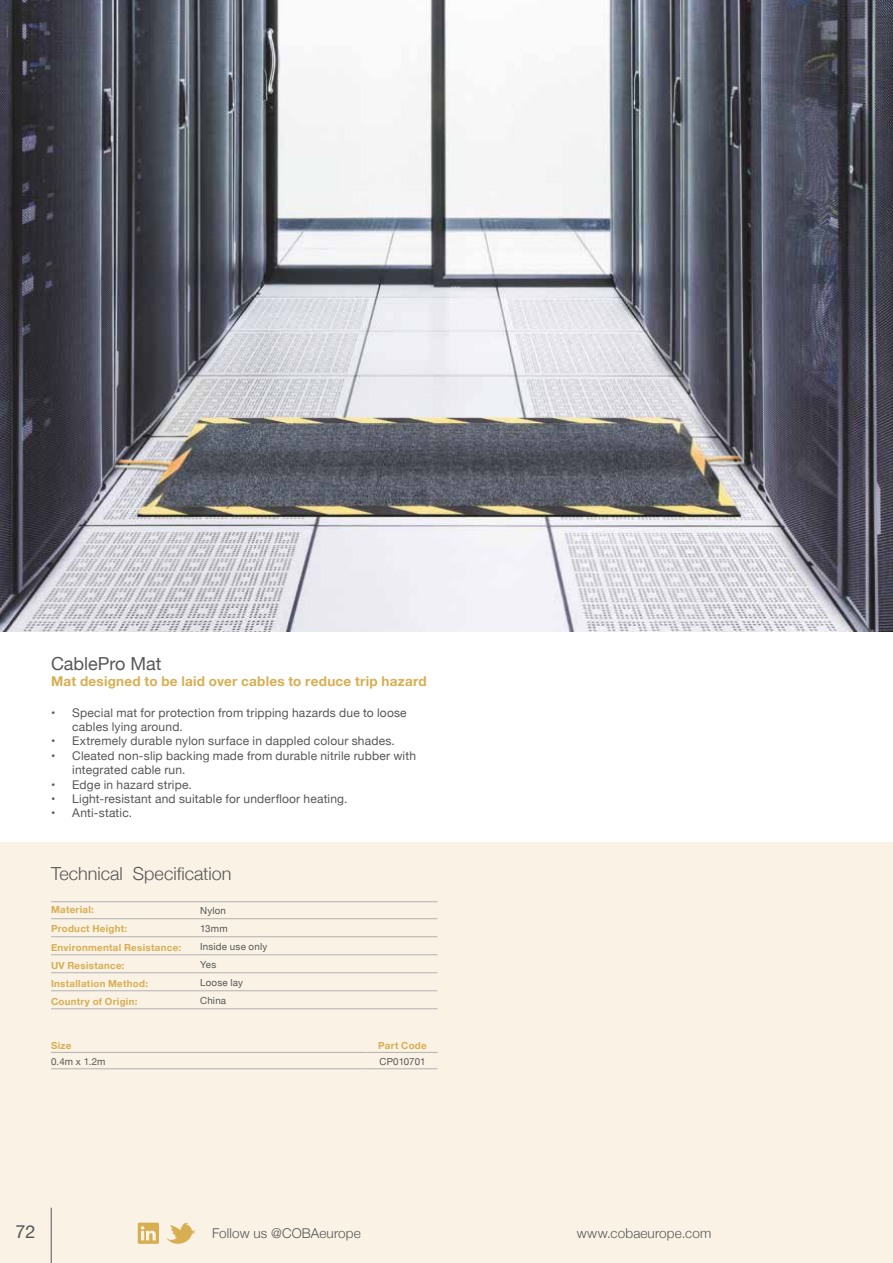
<style>
.page{position:relative;width:893px;height:1263px;background:#fff}
.page>*{position:absolute;margin:0;border:0;box-sizing:border-box;transform-origin:0 0}
.t1{font:300 18px "Helvetica Neue";color:#575756}
.t2{font:18px "Helvetica Neue";color:#575756}
.t3{font:700 13.5px "Helvetica Neue";letter-spacing:.02em;color:#d7ae51}
.t4{font:300 13.5px "Helvetica Neue";letter-spacing:.01em;color:#575756}
.t5{font:12px/14.4px "Helvetica Neue";letter-spacing:.015em;color:#575756}
.t6{font:700 9.75px "Helvetica Neue";letter-spacing:.03em;color:#d7ae51}
.t7{font:9.75px "Helvetica Neue";letter-spacing:.02em;color:#575756}
.t8{font:9.75px "Helvetica Neue";letter-spacing:-.005em;color:#575756}
</style>
<div class="page">
<div style="left:0;top:842px;width:893px;height:421px;background:#f9f2e5"></div>
<img style="left:0;top:0;width:893px;height:631px">
<hr style="left:51px;top:901px;width:149px;height:1px;background:#b3b2b2">
<hr style="left:200px;top:901px;width:237px;height:1px;background:#b3b2b2">
<hr style="left:51px;top:918px;width:149px;height:1px;background:#b3b2b2">
<hr style="left:200px;top:918px;width:237px;height:1px;background:#b3b2b2">
<hr style="left:51px;top:936px;width:149px;height:1px;background:#b3b2b2">
<hr style="left:200px;top:936px;width:237px;height:1px;background:#b3b2b2">
<hr style="left:51px;top:954px;width:149px;height:1px;background:#b3b2b2">
<hr style="left:200px;top:954px;width:237px;height:1px;background:#b3b2b2">
<hr style="left:51px;top:972px;width:149px;height:1px;background:#b3b2b2">
<hr style="left:200px;top:972px;width:237px;height:1px;background:#b3b2b2">
<hr style="left:51px;top:990px;width:149px;height:1px;background:#b3b2b2">
<hr style="left:200px;top:990px;width:237px;height:1px;background:#b3b2b2">
<hr style="left:51px;top:1008px;width:149px;height:1px;background:#b3b2b2">
<hr style="left:200px;top:1008px;width:237px;height:1px;background:#b3b2b2">
<hr style="left:51px;top:1052px;width:316px;height:1px;background:#b3b2b2">
<hr style="left:367px;top:1052px;width:71px;height:1px;background:#b3b2b2">
<hr style="left:51px;top:1068px;width:316px;height:1px;background:#b3b2b2">
<hr style="left:367px;top:1068px;width:71px;height:1px;background:#b3b2b2">
<hr style="left:51px;top:1208px;width:1px;height:55px;background:#575756">
<svg style="left:166px;top:1222px;width:29px;height:22px"></svg>
<svg style="left:138px;top:1222px;width:21px;height:22px"></svg>
<h1 class="t2" style="left:51px;top:650px;width:112px">CablePro Mat</h1>
<p class="t3" style="left:51px;top:670px;width:377px">Mat designed to be laid over cables to reduce trip hazard</p>
<p class="t5" style="left:72px;top:706px;width:336px;text-indent:-21px">• Special mat for protection from tripping hazards due to loose cables lying around.</p>
<p class="t5" style="left:51px;top:734px;width:345px">• Extremely durable nylon surface in dappled colour shades.</p>
<p class="t5" style="left:72px;top:749px;width:345px;text-indent:-21px">• Cleated non-slip backing made from durable nitrile rubber with integrated cable run.</p>
<p class="t5" style="left:51px;top:778px;width:142px">• Edge in hazard stripe.</p>
<p class="t5" style="left:51px;top:792px;width:298px">• Light-resistant and suitable for underfloor heating.</p>
<p class="t5" style="left:51px;top:806px;width:83px">• Anti-static.</p>
<h1 class="t1" style="left:51px;top:859px;width:182px">Technical Specification</h1>
<p class="t6" style="left:51px;top:902px;width:44px">Material:</p>
<p class="t7" style="left:200px;top:903px;width:27px">Nylon</p>
<p class="t6" style="left:51px;top:921px;width:78px">Product Height:</p>
<p class="t7" style="left:200px;top:922px;width:29px">13mm</p>
<p class="t6" style="left:51px;top:939px;width:132px">Environmental Resistance:</p>
<p class="t7" style="left:200px;top:940px;width:69px">Inside use only</p>
<p class="t6" style="left:51px;top:957px;width:75px">UV Resistance:</p>
<p class="t7" style="left:200px;top:958px;width:18px">Yes</p>
<p class="t6" style="left:51px;top:975px;width:99px">Installation Method:</p>
<p class="t7" style="left:200px;top:976px;width:44px">Loose lay</p>
<p class="t6" style="left:51px;top:993px;width:88px">Country of Origin:</p>
<p class="t7" style="left:200px;top:994px;width:28px">China</p>
<p class="t6" style="left:51px;top:1038px;width:22px">Size</p>
<p class="t6" style="left:378px;top:1038px;width:50px">Part Code</p>
<p class="t7" style="left:51px;top:1055px;width:56px">0.4m x 1.2m</p>
<p class="t8" style="left:380px;top:1055px;width:47px">CP010701</p>
<h1 class="t2" style="left:16px;top:1218px;width:22px">72</h1>
<p class="t4" style="left:212px;top:1222px;width:150px">Follow us @COBAeurope</p>
<p class="t4" style="left:577px;top:1222px;width:136px">www.cobaeurope.com</p>
</div>
